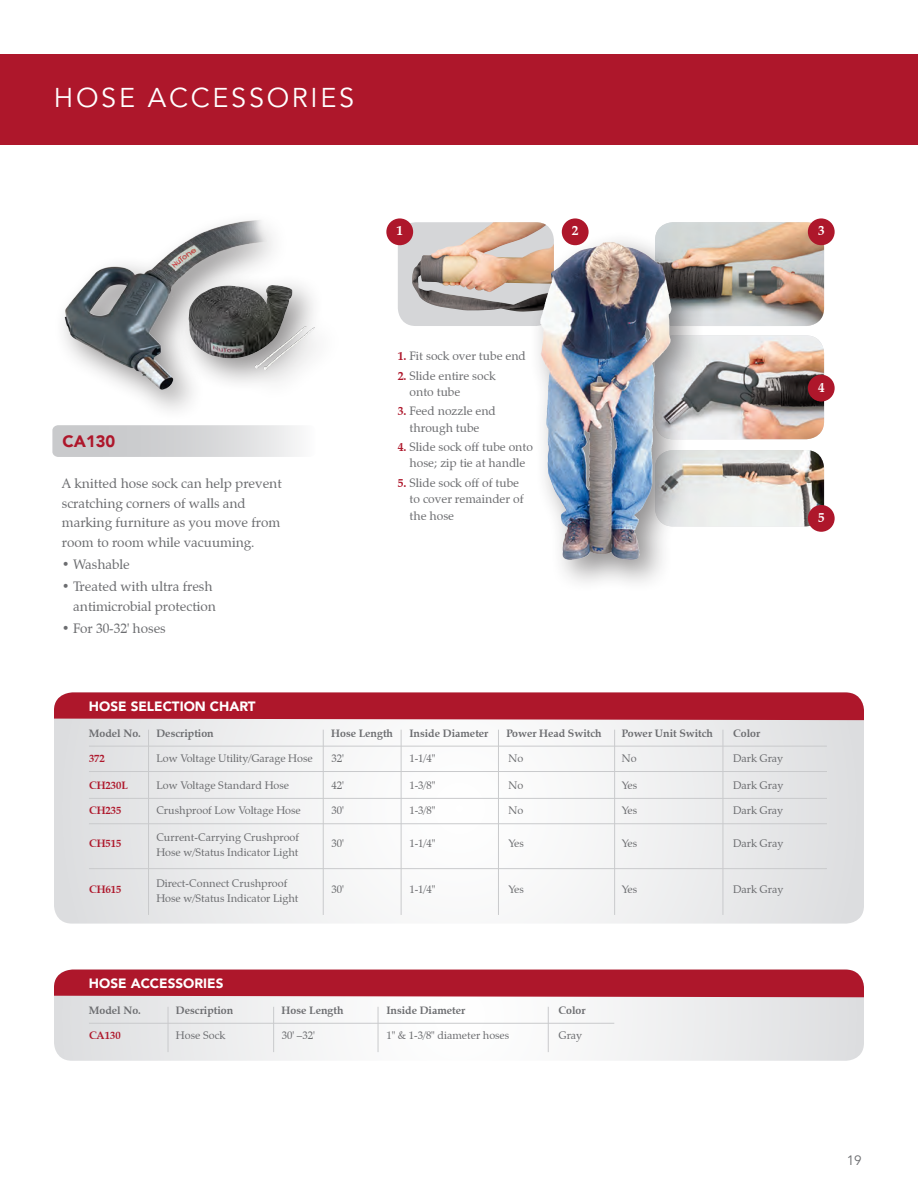
<style>
.page{position:relative;width:918px;height:1188px;background:#fff}
.page>*{position:absolute;margin:0;border:0;box-sizing:border-box;transform-origin:0 0}
.t1{font:27px "Avenir";letter-spacing:.1em;color:#fff}
.t2{font:900 16.5px "Avenir";color:#ae172b}
.Product_Description{font:13.5px/19.5px "Zapf Calligraphic 801 BT";color:#6c6d70}
.t3{font:900 13.5px "Avenir";color:#fff}
.Product_Number_Small{font:700 13.5px "Zapf Calligraphic 801 BT";color:#fff}
.t4{font:13.5px "Avenir";color:#6c6d70}
.Product_Number_Small-2{font:12px/16.5px "Zapf Calligraphic 801 BT";color:#6c6d70}
.t5{font:10.8px/15px "Zapf Calligraphic 801 BT";color:#6c6d70}
.t6{font:700 10.8px "Zapf Calligraphic 801 BT";color:#6c6d70}
.t7{font:700 10.8px "Zapf Calligraphic 801 BT";color:#ae172b}
.s1{font-weight:700;color:#ae172b}
</style>
<div class="page">
<div style="left:52px;top:425px;width:264px;height:32px;background:linear-gradient(to right,#bec0c2,#f0f0f1);border-radius:6px"></div>
<img style="left:52px;top:220px;width:256px;height:218px">
<div style="left:176px;top:273px;width:170px;height:129px;background:#231f20;opacity:.5"></div>
<img style="left:189px;top:285px;width:117px;height:80px">
<svg style="left:54px;top:692px;width:810px;height:232px;fill:#efeff0"></svg>
<svg style="left:54px;top:970px;width:810px;height:91px;fill:#f0f0f1"></svg>
<svg style="left:54px;top:692px;width:810px;height:28px;background:#b02033"></svg>
<div style="left:54px;top:970px;width:810px;height:27px;background:#ae172b"></div>
<hr style="left:89px;top:746px;width:738px;height:1px;background:#c9cacc">
<hr style="left:89px;top:1023px;width:525px;height:1px;background:#c9cacc">
<hr style="left:89px;top:798px;width:738px;height:1px;background:#c9cacc">
<hr style="left:89px;top:771px;width:738px;height:1px;background:#c9cacc">
<hr style="left:89px;top:823px;width:738px;height:1px;background:#c9cacc">
<hr style="left:89px;top:868px;width:738px;height:1px;background:#c9cacc">
<hr style="left:148px;top:730px;width:1px;height:185px;background:#c9cacc">
<hr style="left:168px;top:1007px;width:1px;height:45px;background:#c9cacc">
<hr style="left:323px;top:730px;width:1px;height:185px;background:#c9cacc">
<hr style="left:273px;top:1007px;width:1px;height:45px;background:#c9cacc">
<hr style="left:401px;top:730px;width:1px;height:185px;background:#c9cacc">
<hr style="left:378px;top:1007px;width:1px;height:45px;background:#c9cacc">
<hr style="left:498px;top:730px;width:1px;height:185px;background:#c9cacc">
<hr style="left:614px;top:730px;width:1px;height:185px;background:#c9cacc">
<hr style="left:723px;top:730px;width:1px;height:185px;background:#c9cacc">
<hr style="left:548px;top:1007px;width:1px;height:45px;background:#c9cacc">
<div style="left:0;top:54px;width:918px;height:91px;background:#ae172b"></div>
<div style="left:398px;top:222px;width:156px;height:104px;background:#d5d6d8;border-radius:18px"></div>
<img style="left:412px;top:222px;width:139px;height:90px">
<img style="left:658px;top:222px;width:166px;height:104px">
<img style="left:705px;top:335px;width:119px;height:104px">
<img style="left:705px;top:450px;width:119px;height:76px">
<div style="left:528px;top:230px;width:177px;height:364px;background:#231f20;opacity:.5"></div>
<img style="left:540px;top:242px;width:72px;height:127px">
<div style="left:386px;top:218px;width:27px;height:27px;background:#ae172b;border-radius:50%"></div>
<div style="left:562px;top:218px;width:27px;height:27px;background:#ae172b;border-radius:50%"></div>
<div style="left:808px;top:218px;width:27px;height:27px;background:#ae172b;border-radius:50%"></div>
<div style="left:808px;top:375px;width:27px;height:27px;background:#ae172b;border-radius:50%"></div>
<div style="left:808px;top:505px;width:27px;height:27px;background:#ae172b;border-radius:50%"></div>
<p class="t1" style="left:54px;top:82px;width:302px">HOSE ACCESSORIES</p>
<p class="Product_Number_Small" style="left:397px;top:222px;width:8px">1</p>
<p class="Product_Number_Small" style="left:572px;top:222px;width:8px">2</p>
<p class="Product_Number_Small" style="left:818px;top:222px;width:8px">3</p>
<p class="t2" style="left:63px;top:427px;width:54px">CA130</p>
<p class="Product_Description" style="left:62px;top:474px;width:221px">A knitted hose sock can help prevent scratching corners of walls and marking furniture as you move from room to room while vacuuming.</p>
<p class="Product_Description" style="left:62px;top:555px;width:69px">• Washable</p>
<p class="Product_Description" style="left:62px;top:577px;width:156px;text-align:right">• Treated with ultra fresh antimicrobial protection</p>
<p class="Product_Description" style="left:62px;top:618px;width:105px">• For 30-32' hoses</p>
<p class="Product_Number_Small-2" style="left:398px;top:348px;width:130px"><span class="s1">1.</span> Fit sock over tube end</p>
<p class="Product_Number_Small-2" style="left:410px;top:367px;width:88px;text-indent:-12px"><span class="s1">2.</span> Slide entire sock onto tube</p>
<p class="Product_Number_Small-2" style="left:398px;top:403px;width:100px;text-align:center"><span class="s1">3.</span> Feed nozzle end through tube</p>
<p class="Product_Number_Small-2" style="left:398px;top:439px;width:137px;text-align:center"><span class="s1">4.</span> Slide sock off tube onto hose; zip tie at handle</p>
<p class="Product_Number_Small-2" style="left:410px;top:474px;width:116px;text-indent:-12px"><span class="s1">5.</span> Slide sock off of tube to cover remainder of the hose</p>
<p class="t3" style="left:89px;top:695px;width:168px">HOSE SELECTION CHART</p>
<p class="t6" style="left:89px;top:726px;width:53px">Model No.</p>
<p class="t6" style="left:156px;top:726px;width:59px">Description</p>
<p class="t6" style="left:331px;top:726px;width:63px">Hose Length</p>
<p class="t6" style="left:409px;top:726px;width:80px">Inside Diameter</p>
<p class="t6" style="left:506px;top:726px;width:97px">Power Head Switch</p>
<p class="t6" style="left:622px;top:726px;width:93px">Power Unit Switch</p>
<p class="t6" style="left:733px;top:726px;width:29px">Color</p>
<p class="t7" style="left:89px;top:751px;width:17px">372</p>
<p class="t5" style="left:156px;top:751px;width:158px">Low Voltage Utility/Garage Hose</p>
<p class="t5" style="left:332px;top:751px;width:14px">32'</p>
<p class="t5" style="left:409px;top:751px;width:28px">1-1/4"</p>
<p class="t5" style="left:509px;top:751px;width:16px">No</p>
<p class="t5" style="left:622px;top:751px;width:16px">No</p>
<p class="t5" style="left:733px;top:751px;width:52px">Dark Gray</p>
<p class="t7" style="left:89px;top:778px;width:41px">CH230L</p>
<p class="t5" style="left:156px;top:777px;width:134px">Low Voltage Standard Hose</p>
<p class="t5" style="left:332px;top:777px;width:14px">42'</p>
<p class="t5" style="left:409px;top:777px;width:28px">1-3/8"</p>
<p class="t5" style="left:509px;top:777px;width:16px">No</p>
<p class="t5" style="left:622px;top:777px;width:17px">Yes</p>
<p class="t5" style="left:733px;top:777px;width:52px">Dark Gray</p>
<p class="t7" style="left:89px;top:804px;width:34px">CH235</p>
<p class="t5" style="left:156px;top:803px;width:146px">Crushproof Low Voltage Hose</p>
<p class="t5" style="left:332px;top:803px;width:14px">30'</p>
<p class="t5" style="left:409px;top:803px;width:28px">1-3/8"</p>
<p class="t5" style="left:509px;top:803px;width:16px">No</p>
<p class="t5" style="left:622px;top:803px;width:17px">Yes</p>
<p class="t5" style="left:733px;top:803px;width:52px">Dark Gray</p>
<p class="t7" style="left:89px;top:836px;width:34px">CH515</p>
<p class="t7" style="left:89px;top:882px;width:34px">CH615</p>
<p class="t5" style="left:156px;top:830px;width:144px">Current-Carrying Crushproof<br>Hose w/Status Indicator Light</p>
<p class="t5" style="left:156px;top:876px;width:144px">Direct-Connect Crushproof<br>Hose w/Status Indicator Light</p>
<p class="t5" style="left:332px;top:836px;width:14px">30'</p>
<p class="t5" style="left:332px;top:882px;width:14px">30'</p>
<p class="t5" style="left:409px;top:836px;width:28px">1-1/4"</p>
<p class="t5" style="left:409px;top:882px;width:28px">1-1/4"</p>
<p class="t5" style="left:509px;top:836px;width:17px">Yes</p>
<p class="t5" style="left:509px;top:882px;width:17px">Yes</p>
<p class="t5" style="left:622px;top:836px;width:17px">Yes</p>
<p class="t5" style="left:622px;top:882px;width:17px">Yes</p>
<p class="t5" style="left:733px;top:836px;width:52px">Dark Gray</p>
<p class="t5" style="left:733px;top:882px;width:52px">Dark Gray</p>
<p class="t3" style="left:89px;top:972px;width:136px">HOSE ACCESSORIES</p>
<p class="t6" style="left:89px;top:1004px;width:53px">Model No.</p>
<p class="t7" style="left:89px;top:1029px;width:33px">CA130</p>
<p class="t6" style="left:176px;top:1004px;width:59px">Description</p>
<p class="t5" style="left:176px;top:1028px;width:51px">Hose Sock</p>
<p class="t6" style="left:282px;top:1004px;width:63px">Hose Length</p>
<p class="t5" style="left:282px;top:1028px;width:34px">30' –32'</p>
<p class="t6" style="left:386px;top:1004px;width:80px">Inside Diameter</p>
<p class="t5" style="left:386px;top:1028px;width:124px">1" &amp; 1-3/8" diameter hoses</p>
<p class="t6" style="left:559px;top:1004px;width:29px">Color</p>
<p class="t5" style="left:559px;top:1028px;width:25px">Gray</p>
<p class="Product_Number_Small" style="left:818px;top:379px;width:8px">4</p>
<p class="Product_Number_Small" style="left:818px;top:509px;width:8px">5</p>
<p class="t4" style="left:847px;top:1152px;width:17px">19</p>
</div>
